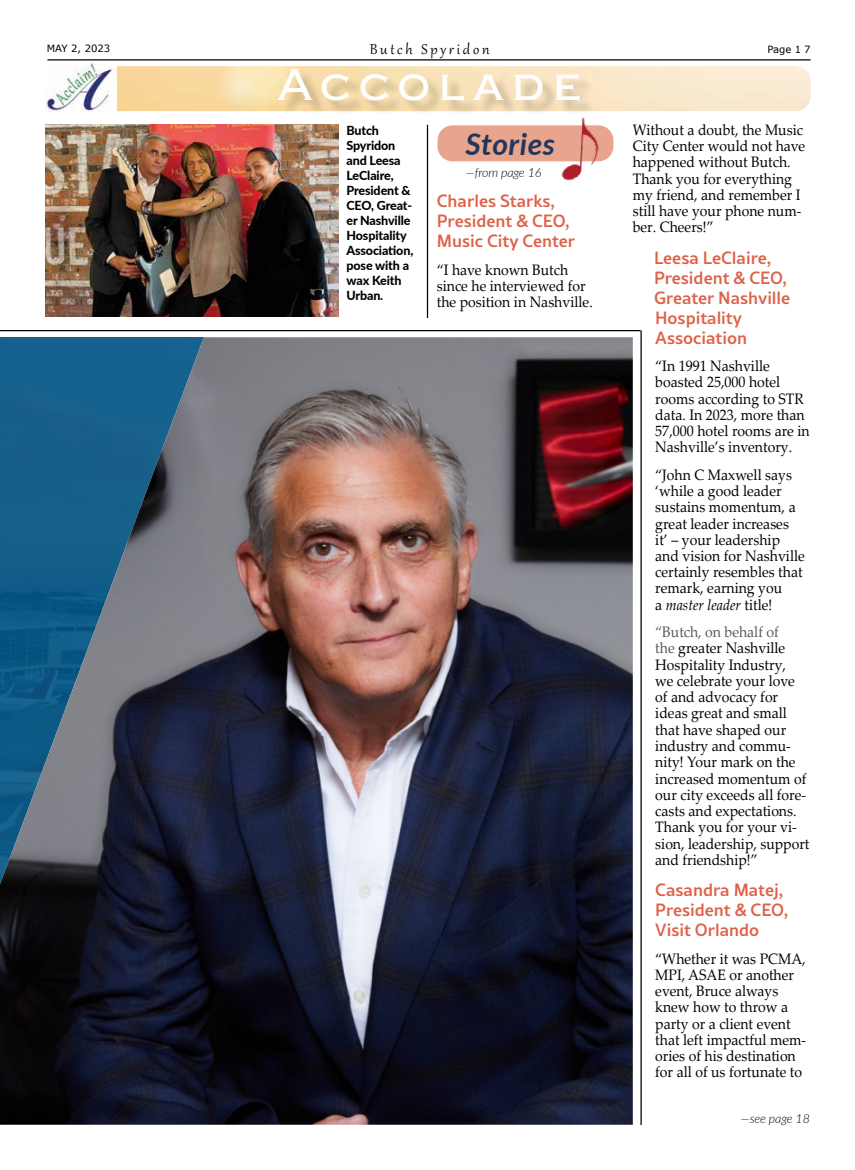
<style>
.page{position:relative;width:855px;height:1170px;background:#fff}
.page>*{position:absolute;margin:0;border:0;box-sizing:border-box;transform-origin:0 0}
.t1{font:500 46.25px "Copperplate";letter-spacing:.18em;color:#fff}
.t2{font:italic 700 30px "Lato";letter-spacing:.02em;color:#21365c}
.t3{font:500 17.5px/20px "Rival Sans";color:#de6248}
.t4{font:17.5px "Gabriola";letter-spacing:.16em;color:#000}
.t5{font:15.12px/16.2px "Palatino Linotype";color:#000;scale:.93 1}
.t6{font:800 12.5px/15px "Lato";letter-spacing:-.01em;color:#000}
.t7{font:italic 300 12.5px "Lato";letter-spacing:-.01em;color:#000}
.t8{font:10px "Verdana";color:#000}
.s1{font-style:italic}
.s2{color:#58595b}
</style>
<div class="page">
<hr style="left:47px;top:59px;width:764px;height:2px;background:#000">
<div style="left:281px;top:71px;width:314px;height:45px;background:#000;opacity:.2"></div>
<img style="left:45px;top:63px;width:71px;height:49px">
<img style="left:0;top:337px;width:633px;height:788px">
<hr style="left:0;top:330px;width:640px;height:1px;background:#000">
<hr style="left:641px;top:331px;width:1px;height:794px;background:#000">
<img style="left:45px;top:125px;width:294px;height:192px">
<div style="left:438px;top:125px;width:175px;height:36px;background:#e9a48d;border-radius:15px"></div>
<img style="left:560px;top:117px;width:41px;height:64px">
<hr style="left:427px;top:125px;width:1px;height:193px;background:#000">
<p class="t8" style="left:47px;top:42px;width:65px">MAY 2, 2023</p>
<p class="t4" style="left:370px;top:38px;width:121px">Butch Spyridon</p>
<p class="t8" style="left:767px;top:42px;width:45px">Page 1 7</p>
<h1 class="t1" style="left:277px;top:59px;width:305px">Accolade</h1>
<p class="t6" style="left:347px;top:122px;width:68px">Butch<br>Spyridon and Leesa<br>LeClaire,<br>President &amp;<br>CEO, Great&shy;er Nashville<br>Hospitality<br>Association, pose with a wax Keith<br>Urban.</p>
<h2 class="t2" style="left:466px;top:122px;width:91px">Stories</h2>
<p class="t7" style="left:466px;top:164px;width:77px">—from page 16</p>
<p class="t3" style="left:437px;top:191px;width:140px">Charles Starks,<br>President &amp; CEO,<br>Music City Center</p>
<p class="t5" style="left:437px;top:261px;width:169px">“I have known Butch since he interviewed for the position in Nashville.</p>
<p class="t5" style="left:633px;top:121px;width:187px">Without a doubt, the Music<br>City Center would not have happened without Butch.<br>Thank you for everything my friend, and remember I still have your phone num&shy;ber. Cheers!”</p>
<p class="t3" style="left:654px;top:247px;width:138px">Leesa LeClaire,<br>President &amp; CEO,<br>Greater Nashville<br>Hospitality<br>Association</p>
<p class="t5" style="left:655px;top:357px;width:168px">“In 1991 Nashville boasted 25,000 hotel rooms according to STR data. In 2023, more than<br>57,000 hotel rooms are in<br>Nashville’s inventory.</p>
<p class="t5" style="left:655px;top:466px;width:162px">“John C Maxwell says ‘while a good leader sustains momentum, a great leader increases it’ – your leadership and vision for Nashville certainly resembles that remark, earning you<br>a <span class="s1">master leader</span> title!</p>
<p class="t5" style="left:655px;top:623px;width:167px"><span class="s2">“Butch, on behalf of<br>the</span> greater Nashville<br>Hospitality Industry,<br>we celebrate your love of and advocacy for ideas great and small that have shaped our industry and commu&shy;nity! Your mark on the increased momentum of our city exceeds all fore&shy;casts and expectations.<br>Thank you for your vi&shy;sion, leadership, support and friendship!”</p>
<p class="t3" style="left:655px;top:879px;width:134px">Casandra Matej,<br>President &amp; CEO,<br>Visit Orlando</p>
<p class="t5" style="left:655px;top:950px;width:164px">“Whether it was PCMA,<br>MPI, ASAE or another event, Bruce always knew how to throw a party or a client event that left impactful mem&shy;ories of his destination for all of us fortunate to</p>
<p class="t7" style="left:741px;top:1110px;width:71px">—see page 18</p>
</div>
